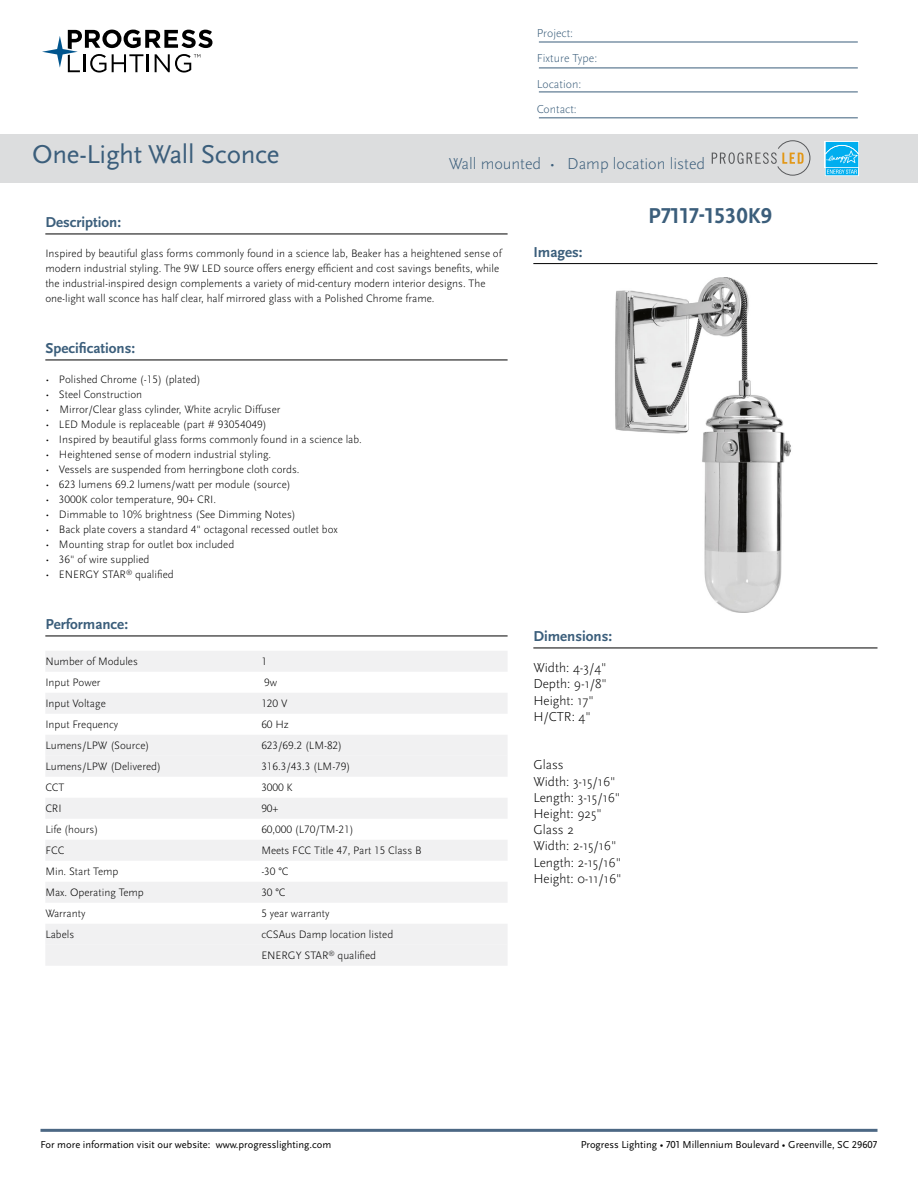
<style>
.page{position:relative;width:918px;height:1188px;background:#fff}
.page>*{position:absolute;margin:0;border:0;box-sizing:border-box;transform-origin:0 0}
.t1{font:27px "Scala Sans Pro";letter-spacing:-.01em;color:#3b5e7b}
.t2{font:700 22.5px "Scala Sans Pro";color:#3b5e7b}
.t3{font:300 16.5px "Scala Sans Pro";color:#3b5e7b}
.t4{font:700 15px "Scala Sans Pro";color:#3b5e7b}
.t5{font:300 13.5px/16.2px "Scala Sans Pro";color:#000}
.t6{font:300 12px/25.5px "Scala Sans Pro";color:#3b5e7b}
.t7{font:300 11.25px/15px "Scala Sans Pro";color:#000}
.t8{font:10.5px "Scala Sans Pro";color:#000}
</style>
<div class="page">
<svg style="left:42px;top:30px;width:170px;height:43px"></svg>
<hr style="left:40px;top:1129px;width:838px;height:3px;background:#4c6884">
<hr style="left:539px;top:42px;width:319px;height:1px;background:#3b5e7b">
<hr style="left:539px;top:68px;width:319px;height:1px;background:#3b5e7b">
<hr style="left:539px;top:92px;width:319px;height:1px;background:#3b5e7b">
<hr style="left:539px;top:118px;width:319px;height:1px;background:#3b5e7b">
<hr style="left:533px;top:263px;width:344px;height:1px;background:#000">
<hr style="left:45px;top:234px;width:463px;height:1px;background:#000">
<hr style="left:45px;top:360px;width:463px;height:1px;background:#000">
<hr style="left:45px;top:636px;width:463px;height:1px;background:#000">
<div style="left:45px;top:651px;width:463px;height:21px;background:#f1f1f2"></div>
<div style="left:45px;top:693px;width:463px;height:21px;background:#f1f1f2"></div>
<div style="left:45px;top:735px;width:463px;height:21px;background:#f1f1f2"></div>
<div style="left:45px;top:756px;width:463px;height:21px;background:#f1f1f2"></div>
<div style="left:45px;top:798px;width:463px;height:21px;background:#f1f1f2"></div>
<div style="left:45px;top:840px;width:463px;height:21px;background:#f1f1f2"></div>
<div style="left:45px;top:882px;width:463px;height:21px;background:#f1f1f2"></div>
<div style="left:45px;top:924px;width:463px;height:21px;background:#f1f1f2"></div>
<div style="left:45px;top:945px;width:463px;height:21px;background:#f1f1f2"></div>
<div style="left:0;top:134px;width:918px;height:49px;background:#dcddde"></div>
<img style="left:615px;top:278px;width:176px;height:334px">
<svg style="left:712px;top:141px;width:98px;height:34px"></svg>
<hr style="left:533px;top:648px;width:344px;height:1px;background:#000">
<div style="left:825px;top:141px;width:34px;height:27px;background:#f2fafe"></div>
<svg style="left:825px;top:142px;width:34px;height:34px"></svg>
<p class="t6" style="left:537px;top:20px;width:62px">Project:<br>Fixture Type:<br>Location:<br>Contact:</p>
<h1 class="t1" style="left:32px;top:139px;width:249px">One-Light Wall Sconce</h1>
<h3 class="t3" style="left:449px;top:154px;width:258px">Wall mounted • Damp location listed</h3>
<h2 class="t2" style="left:648px;top:202px;width:126px">P7117-1530K9</h2>
<h3 class="t4" style="left:45px;top:213px;width:77px">Description:</h3>
<p class="t7" style="left:45px;top:246px;width:458px">Inspired by beautiful glass forms commonly found in a science lab, Beaker has a heightened sense of modern industrial styling. The 9W LED source offers energy efficient and cost savings benefits, while the industrial-inspired design complements a variety of mid-century modern interior designs. The one-light wall sconce has half clear, half mirrored glass with a Polished Chrome frame.</p>
<h3 class="t4" style="left:45px;top:339px;width:91px">Specifications:</h3>
<p class="t7" style="left:45px;top:372px;width:157px">• Polished Chrome (-15) (plated)</p>
<p class="t7" style="left:45px;top:387px;width:98px">• Steel Construction</p>
<p class="t7" style="left:45px;top:402px;width:237px">• Mirror/Clear glass cylinder, White acrylic Diffuser</p>
<p class="t7" style="left:45px;top:417px;width:223px">• LED Module is replaceable (part # 93054049)</p>
<p class="t7" style="left:45px;top:432px;width:318px">• Inspired by beautiful glass forms commonly found in a science lab.</p>
<p class="t7" style="left:45px;top:447px;width:227px">• Heightened sense of modern industrial styling.</p>
<p class="t7" style="left:45px;top:462px;width:256px">• Vessels are suspended from herringbone cloth cords.</p>
<p class="t7" style="left:45px;top:477px;width:247px">• 623 lumens 69.2 lumens/watt per module (source)</p>
<p class="t7" style="left:45px;top:492px;width:172px">• 3000K color temperature, 90+ CRI.</p>
<p class="t7" style="left:45px;top:507px;width:252px">• Dimmable to 10% brightness (See Dimming Notes)</p>
<p class="t7" style="left:45px;top:522px;width:294px">• Back plate covers a standard 4" octagonal recessed outlet box</p>
<p class="t7" style="left:45px;top:537px;width:190px">• Mounting strap for outlet box included</p>
<p class="t7" style="left:45px;top:552px;width:106px">• 36" of wire supplied</p>
<p class="t7" style="left:45px;top:567px;width:130px">• ENERGY STAR<sup>®</sup> qualified</p>
<h3 class="t4" style="left:45px;top:615px;width:84px">Performance:</h3>
<p class="t7" style="left:45px;top:654px;width:94px">Number of Modules</p>
<p class="t7" style="left:261px;top:654px;width:7px">1</p>
<p class="t7" style="left:45px;top:675px;width:57px">Input Power</p>
<p class="t7" style="left:264px;top:675px;width:14px">9w</p>
<p class="t7" style="left:45px;top:696px;width:62px">Input Voltage</p>
<p class="t7" style="left:261px;top:696px;width:28px">120 V</p>
<p class="t7" style="left:45px;top:717px;width:74px">Input Frequency</p>
<p class="t7" style="left:261px;top:717px;width:29px">60 Hz</p>
<p class="t7" style="left:45px;top:738px;width:106px">Lumens/LPW (Source)</p>
<p class="t7" style="left:261px;top:738px;width:82px">623/69.2 (LM-82)</p>
<p class="t7" style="left:45px;top:759px;width:117px">Lumens/LPW (Delivered)</p>
<p class="t7" style="left:261px;top:759px;width:91px">316.3/43.3 (LM-79)</p>
<p class="t7" style="left:45px;top:780px;width:21px">CCT</p>
<p class="t7" style="left:261px;top:780px;width:33px">3000 K</p>
<p class="t7" style="left:45px;top:801px;width:18px">CRI</p>
<p class="t7" style="left:261px;top:801px;width:19px">90+</p>
<p class="t7" style="left:45px;top:822px;width:54px">Life (hours)</p>
<p class="t7" style="left:261px;top:822px;width:94px">60,000 (L70/TM-21)</p>
<p class="t7" style="left:45px;top:843px;width:21px">FCC</p>
<p class="t7" style="left:261px;top:843px;width:162px">Meets FCC Title 47, Part 15 Class B</p>
<p class="t7" style="left:45px;top:864px;width:75px">Min. Start Temp</p>
<p class="t7" style="left:261px;top:864px;width:29px">-30 °C</p>
<p class="t7" style="left:45px;top:885px;width:100px">Max. Operating Temp</p>
<p class="t7" style="left:261px;top:885px;width:26px">30 °C</p>
<p class="t7" style="left:45px;top:906px;width:42px">Warranty</p>
<p class="t7" style="left:261px;top:906px;width:70px">5 year warranty</p>
<p class="t7" style="left:45px;top:927px;width:30px">Labels</p>
<p class="t7" style="left:261px;top:924px;width:133px;line-height:21px">cCSAus Damp location listed<br>ENERGY STAR<sup>®</sup> qualified</p>
<h3 class="t4" style="left:533px;top:243px;width:51px">Images:</h3>
<h3 class="t4" style="left:533px;top:627px;width:80px">Dimensions:</h3>
<p class="t5" style="left:533px;top:660px;width:75px">Width: 4-3/4"<br>Depth: 9-1/8"<br>Height: 17"<br>H/CTR: 4"</p>
<p class="t5" style="left:533px;top:757px;width:90px">Glass<br>Width: 3-15/16"<br>Length: 3-15/16"<br>Height: 925"<br>Glass 2<br>Width: 2-15/16"<br>Length: 2-15/16"<br>Height: 0-11/16"</p>
<p class="t8" style="left:40px;top:1139px;width:292px">For more information visit our website: www.progresslighting.com</p>
<p class="t8" style="left:581px;top:1138px;width:298px">Progress Lighting • 701 Millennium Boulevard • Greenville, SC 29607</p>
</div>
